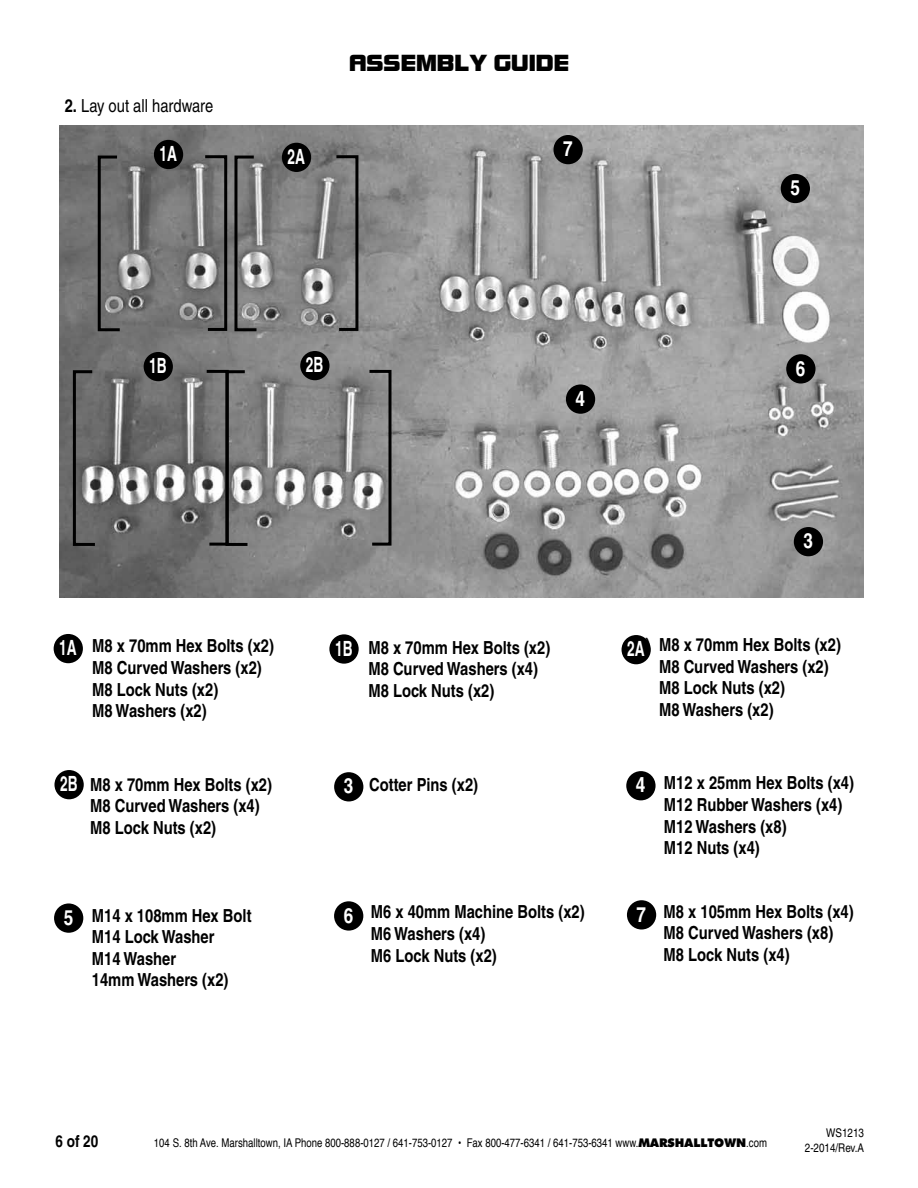
<style>
.page{position:relative;width:918px;height:1188px;background:#fff}
.page>*{position:absolute;margin:0;border:0;box-sizing:border-box;transform-origin:0 0}
.t1{font:21.75px "Nuts";color:#000}
.t2{font:700 condensed 21px "Helvetica";color:#fff;scale:.8 1}
.t3{font:700 condensed 21px "Helvetica";color:#fff}
.t4{font:700 condensed 18px/21.6px "Helvetica";color:#000}
.t5{font:condensed 18px "Helvetica";color:#000}
.t6{font:700 condensed 16.5px "Helvetica";color:#000}
.t7{font:12px "Helvetica";color:#000;scale:.8 1}
.t8{font:condensed 12px/14.4px "Helvetica";color:#000;text-align:right}
.s1{font-weight:700}
.s2{font-size:21px;color:#fff}
.s3{font-family:"Futuri SW";font-weight:700;font-stretch:expanded}
</style>
<div class="page">
<img style="left:59px;top:125px;width:805px;height:473px">
<div style="left:154px;top:140px;width:29px;height:29px;background:#000;border-radius:50%"></div>
<div style="left:54px;top:634px;width:29px;height:29px;background:#000;border-radius:50%"></div>
<div style="left:144px;top:352px;width:29px;height:29px;background:#000;border-radius:50%"></div>
<div style="left:282px;top:143px;width:29px;height:29px;background:#000;border-radius:50%"></div>
<div style="left:622px;top:635px;width:29px;height:29px;background:#000;border-radius:50%"></div>
<div style="left:300px;top:351px;width:30px;height:29px;background:#000;border-radius:50%"></div>
<div style="left:54px;top:770px;width:30px;height:29px;background:#000;border-radius:50%"></div>
<div style="left:566px;top:384px;width:29px;height:30px;background:#000;border-radius:50%"></div>
<div style="left:554px;top:135px;width:29px;height:29px;background:#000;border-radius:50%"></div>
<div style="left:627px;top:900px;width:29px;height:30px;background:#000;border-radius:50%"></div>
<div style="left:781px;top:174px;width:29px;height:29px;background:#000;border-radius:50%"></div>
<div style="left:54px;top:903px;width:29px;height:30px;background:#000;border-radius:50%"></div>
<div style="left:786px;top:354px;width:30px;height:30px;background:#000;border-radius:50%"></div>
<div style="left:334px;top:901px;width:29px;height:30px;background:#000;border-radius:50%"></div>
<div style="left:794px;top:527px;width:29px;height:29px;background:#000;border-radius:50%"></div>
<div style="left:334px;top:772px;width:29px;height:29px;background:#000;border-radius:50%"></div>
<div style="left:329px;top:634px;width:30px;height:30px;background:#000;border-radius:50%"></div>
<div style="left:626px;top:771px;width:30px;height:29px;background:#000;border-radius:50%"></div>
<svg style="left:96px;top:154px;width:27px;height:179px;background:#656565"></svg>
<svg style="left:71px;top:369px;width:27px;height:178px;background:#636363"></svg>
<svg style="left:333px;top:154px;width:27px;height:178px;background:#737373"></svg>
<svg style="left:284px;top:368px;width:176px;height:179px;background:#8e8e8e"></svg>
<svg style="left:202px;top:154px;width:58px;height:179px;background:#747474"></svg>
<svg style="left:204px;top:368px;width:46px;height:179px;background:#767676"></svg>
<p class="t5" style="left:65px;top:96px;width:150px"><span class="s1">2.</span> Lay out all hardware</p>
<p class="t2" style="left:160px;top:141px;width:24px">1A</p>
<p class="t2" style="left:288px;top:144px;width:24px">2A</p>
<p class="t1" style="left:349px;top:50px;width:222px">ASSEMBLY GUIDE</p>
<p class="t3" style="left:563px;top:136px;width:11px">7</p>
<p class="t3" style="left:790px;top:175px;width:11px">5</p>
<p class="t2" style="left:149px;top:353px;width:24px">1B</p>
<p class="t2" style="left:306px;top:352px;width:24px">2B</p>
<p class="t3" style="left:576px;top:386px;width:11px">4</p>
<p class="t3" style="left:796px;top:355px;width:11px">6</p>
<p class="t3" style="left:804px;top:528px;width:11px">3</p>
<p class="t4" style="left:92px;top:635px;width:183px;text-indent:-32px">1A M8 x 70mm Hex Bolts (x2)<br>M8 Curved Washers (x2)<br>M8 Lock Nuts (x2)<br>M8 Washers (x2)</p>
<p class="t2" style="left:59px;top:635px;width:24px">1A</p>
<p class="t2" style="left:335px;top:635px;width:24px">1B</p>
<p class="t4" style="left:368px;top:636px;width:183px;text-indent:-32px">1B M8 x 70mm Hex Bolts (x2)<br>M8 Curved Washers (x4)<br>M8 Lock Nuts (x2)</p>
<p class="t4" style="left:659px;top:634px;width:183px;text-indent:-32px">2A) M8 x 70mm Hex Bolts (x2)<br>M8 Curved Washers (x2)<br>M8 Lock Nuts (x2)<br>M8 Washers (x2)</p>
<p class="t2" style="left:627px;top:636px;width:24px">2A</p>
<p class="t2" style="left:60px;top:771px;width:24px">2B</p>
<p class="t4" style="left:90px;top:773px;width:183px;text-indent:-32px">2B) M8 x 70mm Hex Bolts (x2)<br>M8 Curved Washers (x4)<br>M8 Lock Nuts (x2)</p>
<p class="t4" style="left:337px;top:774px;width:143px">3)<span class="s2">3</span> Cotter Pins (x2)</p>
<p class="t4" style="left:664px;top:772px;width:192px;text-indent:-32px">4) M12 x 25mm Hex Bolts (x4)<br>M12 Rubber Washers (x4)<br>M12 Washers (x8)<br>M12 Nuts (x4)</p>
<p class="t3" style="left:636px;top:772px;width:11px">4</p>
<p class="t4" style="left:92px;top:904px;width:161px;text-indent:-32px">5) M14 x 108mm Hex Bolt<br>M14 Lock Washer<br>M14 Washer<br>14mm Washers (x2)</p>
<p class="t3" style="left:64px;top:905px;width:11px">5</p>
<p class="t4" style="left:371px;top:901px;width:215px;text-indent:-32px">6) M6 x 40mm Machine Bolts (x2)<br>M6 Washers (x4)<br>M6 Lock Nuts (x2)</p>
<p class="t3" style="left:344px;top:902px;width:11px">6</p>
<p class="t4" style="left:664px;top:900px;width:192px;text-indent:-32px">7) M8 x 105mm Hex Bolts (x4)<br>M8 Curved Washers (x8)<br>M8 Lock Nuts (x4)</p>
<p class="t3" style="left:637px;top:901px;width:11px">7</p>
<p class="t6" style="left:56px;top:1131px;width:44px">6 of 20</p>
<p class="t7" style="left:154px;top:1132px;width:768px">104 S. 8th Ave. Marshalltown, IA Phone 800-888-0127 / 641-753-0127 • Fax 800-477-6341 / 641-753-6341 www.<span class="s3">MARSHALLTOWN</span>.com</p>
<p class="t8" style="left:805px;top:1126px;width:61px">WS1213<br>2-2014/Rev.A</p>
</div>
